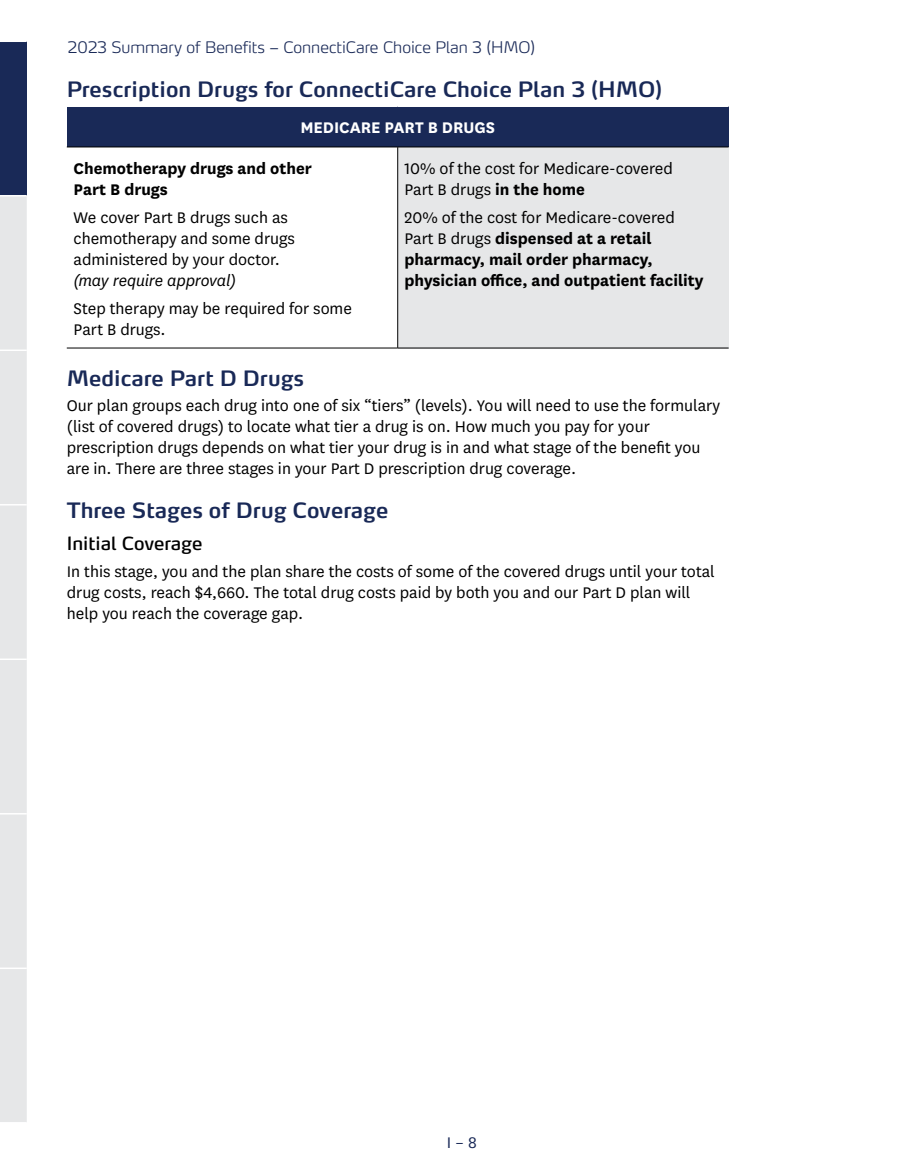
<style>
.page{position:relative;width:905px;height:1175px;background:#fff}
.page>*{position:absolute;margin:0;border:0;box-sizing:border-box;transform-origin:0 0}
.Subhead_14_16{font:600 21px "Max Pro";color:#192957}
.Body_Copy_National{font:18px/21px "National";color:#000}
.table_body{font:18px/21px "National";color:#000}
.table_body-2{font:700 18px/21px "National";color:#000}
.Table_head_reverse{font:700 18px "National";letter-spacing:-.005em;color:#fff}
.subhead_12_14{font:18px "Max Pro";color:#000}
.t1{font:18px "National";color:#192957}
.t2{font:300 expanded 15.75px "Max Pro";color:#192957}
.s1{font-style:italic}
.s2{font-weight:700}
.s3{font-weight:400}
</style>
<div class="page">
<div style="left:0;top:41px;width:27px;height:155px;background:#192957"></div>
<hr style="left:0;top:40px;width:27px;height:2px;background:#fff">
<div style="left:0;top:195px;width:27px;height:927px;background:#e6e7e8"></div>
<div style="left:67px;top:106px;width:661px;height:41px;background:#192957"></div>
<div style="left:398px;top:147px;width:330px;height:201px;background:#e6e7e8"></div>
<hr style="left:67px;top:106px;width:331px;height:1px;background:#fff">
<hr style="left:398px;top:106px;width:330px;height:1px;background:#fff">
<hr style="left:67px;top:147px;width:331px;height:1px;background:#000">
<hr style="left:398px;top:147px;width:330px;height:1px;background:#000">
<hr style="left:397px;top:147px;width:1px;height:201px;background:#000">
<hr style="left:67px;top:348px;width:331px;height:1px;background:#000">
<hr style="left:398px;top:348px;width:330px;height:1px;background:#000">
<p class="t2" style="left:68px;top:34px;width:469px">2023 Summary of Benefits – ConnectiCare Choice Plan 3 (HMO)</p>
<p class="Subhead_14_16" style="left:67px;top:71px;width:597px">Prescription Drugs for ConnectiCare Choice Plan 3 (HMO)</p>
<p class="Table_head_reverse" style="left:300px;top:115px;width:196px">MEDICARE PART B DRUGS</p>
<p class="table_body-2" style="left:74px;top:157px;width:240px">Chemotherapy drugs and other<br>Part B drugs</p>
<p class="table_body" style="left:74px;top:206px;width:223px">We cover Part B drugs such as chemotherapy and some drugs administered by your doctor. <span class="s1">(may require approval)</span></p>
<p class="table_body" style="left:74px;top:297px;width:280px">Step therapy may be required for some<br>Part B drugs.</p>
<p class="table_body" style="left:404px;top:157px;width:270px">10% of the cost for Medicare-covered<br>Part B drugs <span class="s2">in the home</span></p>
<p class="table_body-2" style="left:404px;top:205px;width:300px"><span class="s3">20% of the cost for Medicare-covered Part B drugs</span> dispensed at a retail pharmacy, mail order pharmacy, physician office, and outpatient facility</p>
<p class="Subhead_14_16" style="left:67px;top:361px;width:239px">Medicare Part D Drugs</p>
<p class="Body_Copy_National" style="left:67px;top:394px;width:654px">Our plan groups each drug into one of six “tiers” (levels). You will need to use the formulary (list of covered drugs) to locate what tier a drug is on. How much you pay for your prescription drugs depends on what tier your drug is in and what stage of the benefit you are in. There are three stages in your Part D prescription drug coverage.</p>
<p class="Subhead_14_16" style="left:67px;top:492px;width:323px">Three Stages of Drug Coverage</p>
<p class="subhead_12_14" style="left:67px;top:527px;width:137px">Initial Coverage</p>
<p class="Body_Copy_National" style="left:67px;top:560px;width:649px">In this stage, you and the plan share the costs of some of the covered drugs until your total drug costs, reach $4,660. The total drug costs paid by both you and our Part D plan will help you reach the coverage gap.</p>
<p class="t1" style="left:446px;top:1130px;width:32px">I – 8</p>
</div>
